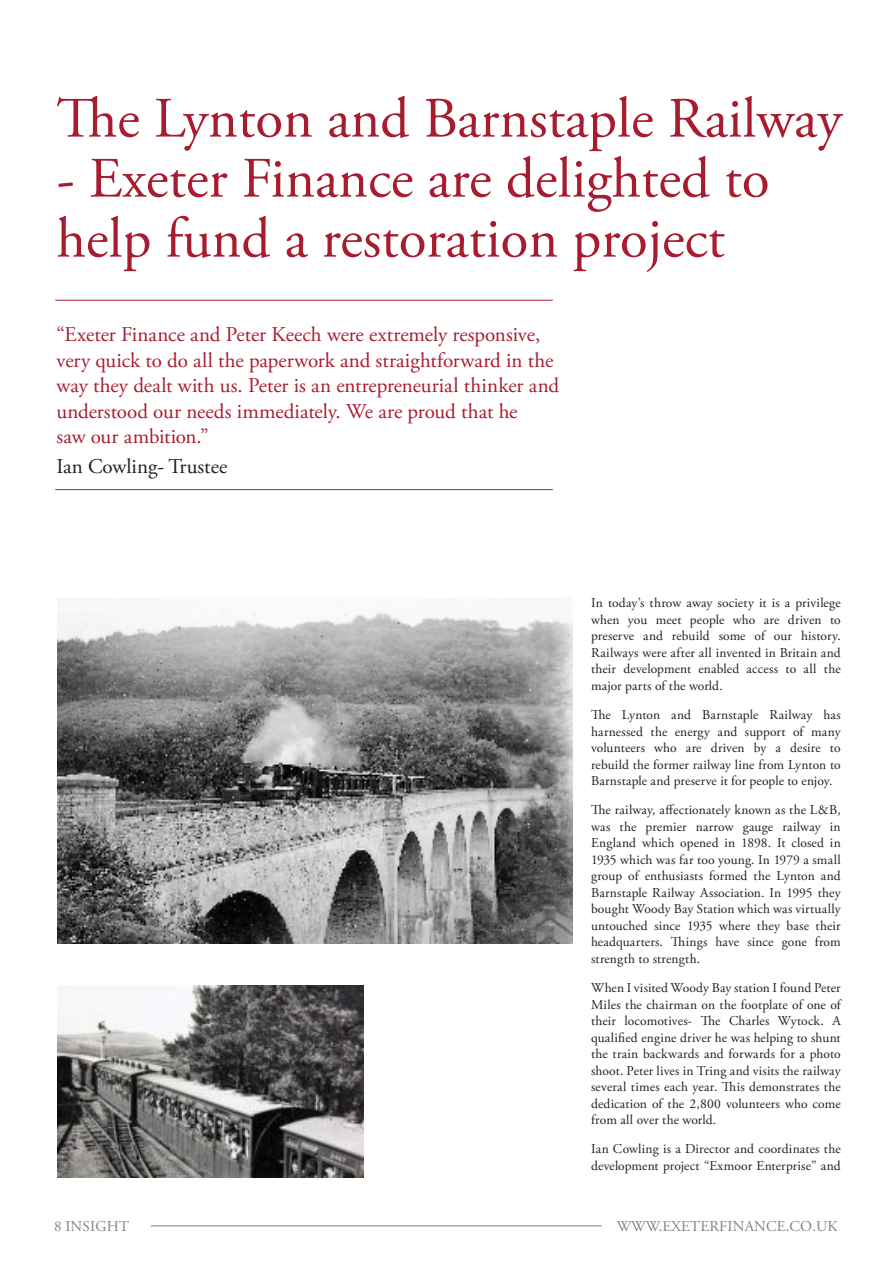
<style>
.page{position:relative;width:893px;height:1263px;background:#fff}
.page>*{position:absolute;margin:0;border:0;box-sizing:border-box;transform-origin:0 0}
.t1{font:57px/60px "Adobe Garamond Pro";color:#a81c30}
.t2{font:21px/25.5px "Adobe Garamond Pro";letter-spacing:-.005em;color:#a81c30}
.t3{font:21px "Adobe Garamond Pro";color:#231f20}
.t4{font:15px "Adobe Garamond Pro";letter-spacing:.015em;color:#808285}
.t5{font:13.5px/16.5px "Adobe Garamond Pro";letter-spacing:.005em;color:#231f20;text-align:justify}
</style>
<div class="page">
<hr style="left:151px;top:1225px;width:451px;height:1px;background:#808285">
<img style="left:57px;top:597px;width:516px;height:346px">
<img style="left:57px;top:986px;width:306px;height:191px">
<hr style="left:55px;top:300px;width:498px;height:1px;background:#a81c30">
<hr style="left:55px;top:489px;width:498px;height:1px;background:#a81c30">
<h1 class="t1" style="left:57px;top:94px;width:787px">The Lynton and Barnstaple Railway</h1>
<h1 class="t1" style="left:57px;top:154px;width:714px">- Exeter Finance are delighted to help fund a restoration project</h1>
<p class="t2" style="left:57px;top:324px;width:504px">“Exeter Finance and Peter Keech were extremely responsive, very quick to do all the paperwork and straightforward in the way they dealt with us. Peter is an entrepreneurial thinker and understood our needs immediately. We are proud that he<br>saw our ambition.”</p>
<h2 class="t3" style="left:57px;top:458px;width:172px">Ian Cowling- Trustee</h2>
<p class="t5" style="left:591px;top:596px;width:251px">In today’s throw away society it is a privilege when you meet people who are driven to preserve and rebuild some of our history.<br>Railways were after all invented in Britain and their development enabled access to all the major parts of the world.</p>
<p class="t5" style="left:591px;top:708px;width:251px">The Lynton and Barnstaple Railway has harnessed the energy and support of many volunteers who are driven by a desire to rebuild the former railway line from Lynton to Barnstaple and preserve it for people to enjoy.</p>
<p class="t5" style="left:591px;top:803px;width:251px">The railway, affectionately known as the L&amp;B, was the premier narrow gauge railway in England which opened in 1898. It closed in 1935 which was far too young. In 1979 a small group of enthusiasts formed the Lynton and Barnstaple Railway Association. In 1995 they bought Woody Bay Station which was virtually untouched since 1935 where they base their headquarters. Things have since gone from strength to strength.</p>
<p class="t5" style="left:591px;top:981px;width:251px">When I visited Woody Bay station I found Peter Miles the chairman on the footplate of one of their locomotives- The Charles Wytock. A qualified engine driver he was helping to shunt the train backwards and forwards for a photo shoot. Peter lives in Tring and visits the railway several times each year. This demonstrates the dedication of the 2,800 volunteers who come from all over the world.</p>
<p class="t5" style="left:591px;top:1142px;width:251px">Ian Cowling is a Director and coordinates the development project “Exmoor Enterprise” and</p>
<p class="t4" style="left:54px;top:1221px;width:77px">8 INSIGHT</p>
<p class="t4" style="left:617px;top:1221px;width:222px">WWW.EXETERFINANCE.CO.UK</p>
</div>
